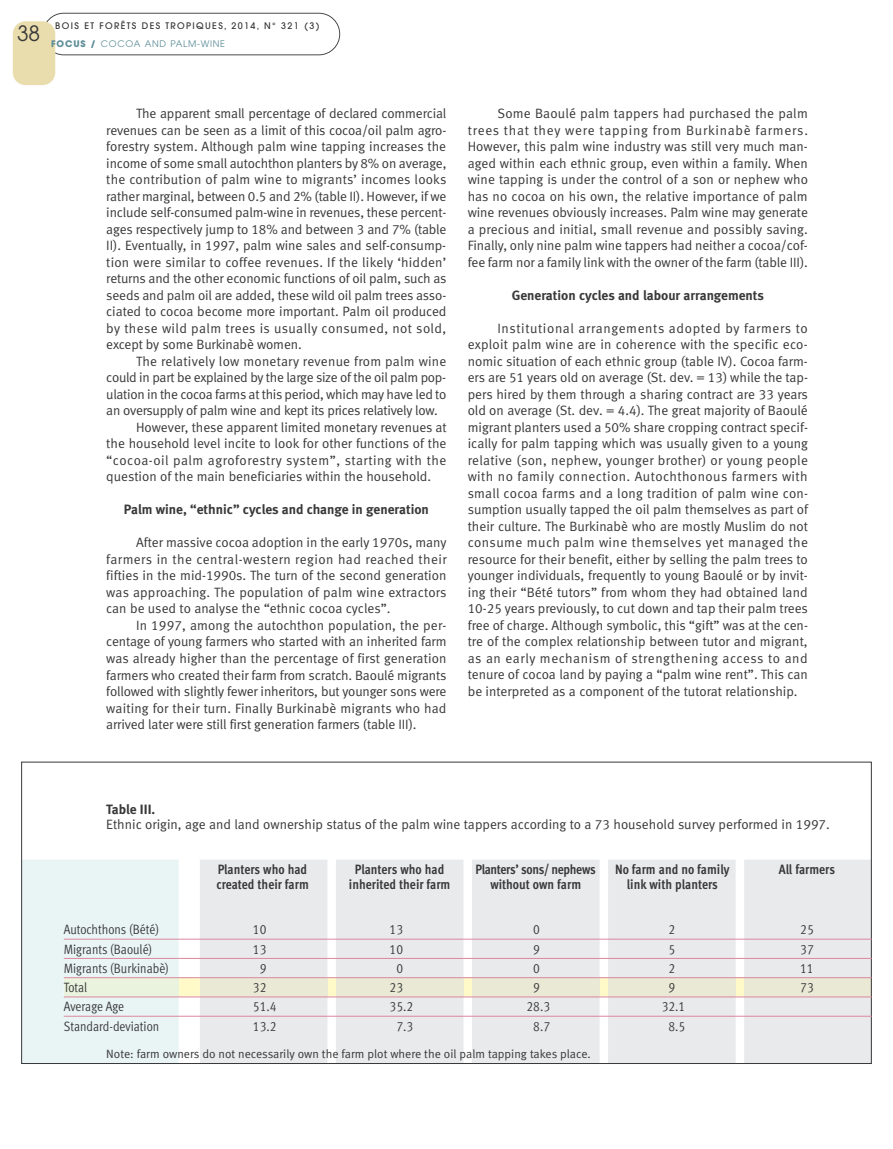
<style>
.page{position:relative;width:893px;height:1149px;background:#fff}
.page>*{position:absolute;margin:0;border:0;box-sizing:border-box;transform-origin:0 0}
.t1{font:21px "Avant Garde";color:#39383a}
.t2{font:13.5px/16.5px "Meta Normal LF";letter-spacing:-.005em;color:#39383a;text-align:justify}
.t3{font:13.5px "Meta Cond Normal LF";color:#39383a}
.t4{font:13.5px "Meta Cond Bold LF";color:#39383a}
.t5{font:13.5px "Meta Bold LF";color:#39383a}
.t6{font:13.5px "Meta Normal LF";letter-spacing:.035em;color:#39383a}
.t7{font:13.5px "Meta Normal LF";letter-spacing:.02em;color:#39383a}
.t8{font:13.5px "Meta Cond Bold LF";letter-spacing:-.025em;color:#39383a}
.t9{font:12px "Meta Normal LF";color:#39383a}
.t10{font:500 9px/18px "Avant Garde";letter-spacing:.15em;color:#39383a}
.s1{font-weight:700;color:#5d8d98}
.s2{font-weight:400;color:#5d8d98}
</style>
<div class="page">
<svg style="left:46px;top:13px;width:294px;height:42px"></svg>
<div style="left:13px;top:21px;width:42px;height:64px;background:#eaddad;border-radius:13px"></div>
<svg style="left:23px;top:860px;width:847px;height:201px;background:#eaebeb"></svg>
<div style="left:64px;top:977px;width:115px;height:19px;background:#e9f3de"></div>
<hr style="left:64px;top:938px;width:808px;height:1px;background:#db879e">
<hr style="left:64px;top:957px;width:808px;height:1px;background:#db879e">
<hr style="left:64px;top:976px;width:808px;height:1px;background:#db879e">
<hr style="left:64px;top:996px;width:808px;height:1px;background:#db879e">
<hr style="left:64px;top:1015px;width:808px;height:1px;background:#db879e">
<h1 class="t1" style="left:17px;top:26px;width:25px">38</h1>
<p class="t10" style="left:51px;top:18px;width:270px;text-indent:4px">BOIS ET FORÊTS DES TROPIQUES, 2014, N° 321 (3)<br><span class="s1">FOCUS /</span> <span class="s2">COCOA AND PALM-WINE</span></p>
<p class="t2" style="left:106px;top:106px;width:342px;text-indent:30px">The apparent small percentage of declared commercial revenues can be seen as a limit of this cocoa/oil palm agro&shy;forestry system. Although palm wine tapping increases the income of some small autochthon planters by 8% on average, the contribution of palm wine to migrants’ incomes looks rather marginal, between 0.5 and 2% (table II). However, if we include self-consumed palm-wine in revenues, these percent&shy;ages respectively jump to 18% and between 3 and 7% (table II). Eventually, in 1997, palm wine sales and self-consump&shy;tion were similar to coffee revenues. If the likely ‘hidden’ returns and the other economic functions of oil palm, such as seeds and palm oil are added, these wild oil palm trees asso&shy;ciated to cocoa become more important. Palm oil produced by these wild palm trees is usually consumed, not sold, except by some Burkinabè women.</p>
<p class="t7" style="left:136px;top:356px;width:312px">The relatively low monetary revenue from palm wine</p>
<p class="t2" style="left:106px;top:370px;width:341px">could in part be explained by the large size of the oil palm pop-</p>
<p class="t2" style="left:106px;top:387px;width:342px">ulation in the cocoa farms at this period, which may have led to</p>
<p class="t2" style="left:106px;top:403px;width:333px">an oversupply of palm wine and kept its prices relatively low.</p>
<p class="t2" style="left:136px;top:420px;width:312px">However, these apparent limited monetary revenues at</p>
<p class="t2" style="left:106px;top:436px;width:342px">the household level incite to look for other functions of the</p>
<p class="t6" style="left:106px;top:455px;width:341px">“cocoa-oil palm agroforestry system”, starting with the</p>
<p class="t2" style="left:106px;top:469px;width:326px">question of the main beneficiaries within the household.</p>
<p class="t5" style="left:124px;top:505px;width:307px">Palm wine, “ethnic” cycles and change in generation</p>
<p class="t2" style="left:106px;top:535px;width:342px;text-indent:30px">After massive cocoa adoption in the early 1970s, many farmers in the central-western region had reached their fifties in the mid-1990s. The turn of the second generation was approaching. The population of palm wine extractors can be used to analyse the “ethnic cocoa cycles”.</p>
<p class="t2" style="left:106px;top:618px;width:342px;text-indent:30px">In 1997, among the autochthon population, the per&shy;centage of young farmers who started with an inherited farm was already higher than the percentage of first generation farmers who created their farm from scratch. Baoulé migrants followed with slightly fewer inheritors, but younger sons were waiting for their turn. Finally Burkinabè migrants who had arrived later were still first generation farmers (table III).</p>
<p class="t2" style="left:468px;top:106px;width:342px;text-indent:30px">Some Baoulé palm tappers had purchased the palm trees that they were tapping from Burkinabè farmers.<br>However, this palm wine industry was still very much man&shy;aged within each ethnic group, even within a family. When wine tapping is under the control of a son or nephew who has no cocoa on his own, the relative importance of palm wine revenues obviously increases. Palm wine may generate a precious and initial, small revenue and possibly saving.<br>Finally, only nine palm wine tappers had neither a cocoa/cof&shy;fee farm nor a family link with the owner of the farm (table III).</p>
<p class="t5" style="left:512px;top:290px;width:254px">Generation cycles and labour arrangements</p>
<p class="t2" style="left:468px;top:321px;width:342px;text-indent:30px">Institutional arrangements adopted by farmers to exploit palm wine are in coherence with the specific eco&shy;nomic situation of each ethnic group (table IV). Cocoa farm&shy;ers are 51 years old on average (St. dev. = 13) while the tap&shy;pers hired by them through a sharing contract are 33 years old on average (St. dev. = 4.4). The great majority of Baoulé migrant planters used a 50% share cropping contract specif&shy;ically for palm tapping which was usually given to a young relative (son, nephew, younger brother) or young people with no family connection. Autochthonous farmers with small cocoa farms and a long tradition of palm wine con&shy;sumption usually tapped the oil palm themselves as part of their culture. The Burkinabè who are mostly Muslim do not consume much palm wine themselves yet managed the resource for their benefit, either by selling the palm trees to younger individuals, frequently to young Baoulé or by invit&shy;ing their “Bété tutors” from whom they had obtained land 10-25 years previously, to cut down and tap their palm trees free of charge. Although symbolic, this “gift” was at the cen&shy;tre of the complex relationship between tutor and migrant, as an early mechanism of strengthening access to and tenure of cocoa land by paying a “palm wine rent”. This can be interpreted as a component of the tutorat relationship.</p>
<p class="t5" style="left:106px;top:804px;width:50px">Table III.</p>
<p class="t2" style="left:106px;top:817px;width:725px">Ethnic origin, age and land ownership status of the palm wine tappers according to a 73 household survey performed in 1997.</p>
<p class="t4" style="left:218px;top:864px;width:91px">Planters who had</p>
<p class="t4" style="left:355px;top:864px;width:91px">Planters who had</p>
<p class="t8" style="left:476px;top:864px;width:122px">Planters’ sons/ nephews</p>
<p class="t4" style="left:615px;top:864px;width:116px">No farm and no family</p>
<p class="t4" style="left:779px;top:864px;width:58px">All farmers</p>
<p class="t4" style="left:216px;top:879px;width:94px">created their farm</p>
<p class="t4" style="left:349px;top:879px;width:103px">inherited their farm</p>
<p class="t4" style="left:490px;top:879px;width:92px">without own farm</p>
<p class="t4" style="left:627px;top:879px;width:92px">link with planters</p>
<p class="t3" style="left:64px;top:924px;width:96px">Autochthons (Bété)</p>
<p class="t3" style="left:253px;top:924px;width:15px">10</p>
<p class="t3" style="left:390px;top:924px;width:15px">13</p>
<p class="t3" style="left:533px;top:924px;width:8px">0</p>
<p class="t3" style="left:668px;top:924px;width:8px">2</p>
<p class="t3" style="left:800px;top:924px;width:15px">25</p>
<p class="t3" style="left:64px;top:943px;width:90px">Migrants (Baoulé)</p>
<p class="t3" style="left:253px;top:943px;width:15px">13</p>
<p class="t3" style="left:390px;top:943px;width:15px">10</p>
<p class="t3" style="left:533px;top:943px;width:8px">9</p>
<p class="t3" style="left:668px;top:943px;width:8px">5</p>
<p class="t3" style="left:800px;top:943px;width:15px">37</p>
<p class="t3" style="left:64px;top:962px;width:106px">Migrants (Burkinabè)</p>
<p class="t3" style="left:260px;top:962px;width:8px">9</p>
<p class="t3" style="left:396px;top:962px;width:8px">0</p>
<p class="t3" style="left:533px;top:962px;width:8px">0</p>
<p class="t3" style="left:668px;top:962px;width:8px">2</p>
<p class="t3" style="left:800px;top:962px;width:15px">11</p>
<p class="t3" style="left:64px;top:982px;width:25px">Total</p>
<p class="t3" style="left:253px;top:982px;width:15px">32</p>
<p class="t3" style="left:390px;top:982px;width:15px">23</p>
<p class="t3" style="left:533px;top:982px;width:8px">9</p>
<p class="t3" style="left:668px;top:982px;width:8px">9</p>
<p class="t3" style="left:800px;top:982px;width:15px">73</p>
<p class="t3" style="left:64px;top:1001px;width:62px">Average Age</p>
<p class="t3" style="left:253px;top:1001px;width:25px">51.4</p>
<p class="t3" style="left:390px;top:1001px;width:25px">35.2</p>
<p class="t3" style="left:527px;top:1001px;width:25px">28.3</p>
<p class="t3" style="left:662px;top:1001px;width:25px">32.1</p>
<p class="t3" style="left:64px;top:1020px;width:97px">Standard-deviation</p>
<p class="t3" style="left:253px;top:1020px;width:25px">13.2</p>
<p class="t3" style="left:396px;top:1020px;width:18px">7.3</p>
<p class="t3" style="left:533px;top:1020px;width:18px">8.7</p>
<p class="t3" style="left:668px;top:1020px;width:18px">8.5</p>
<p class="t9" style="left:106px;top:1049px;width:486px">Note: farm owners do not necessarily own the farm plot where the oil palm tapping takes place.</p>
</div>
